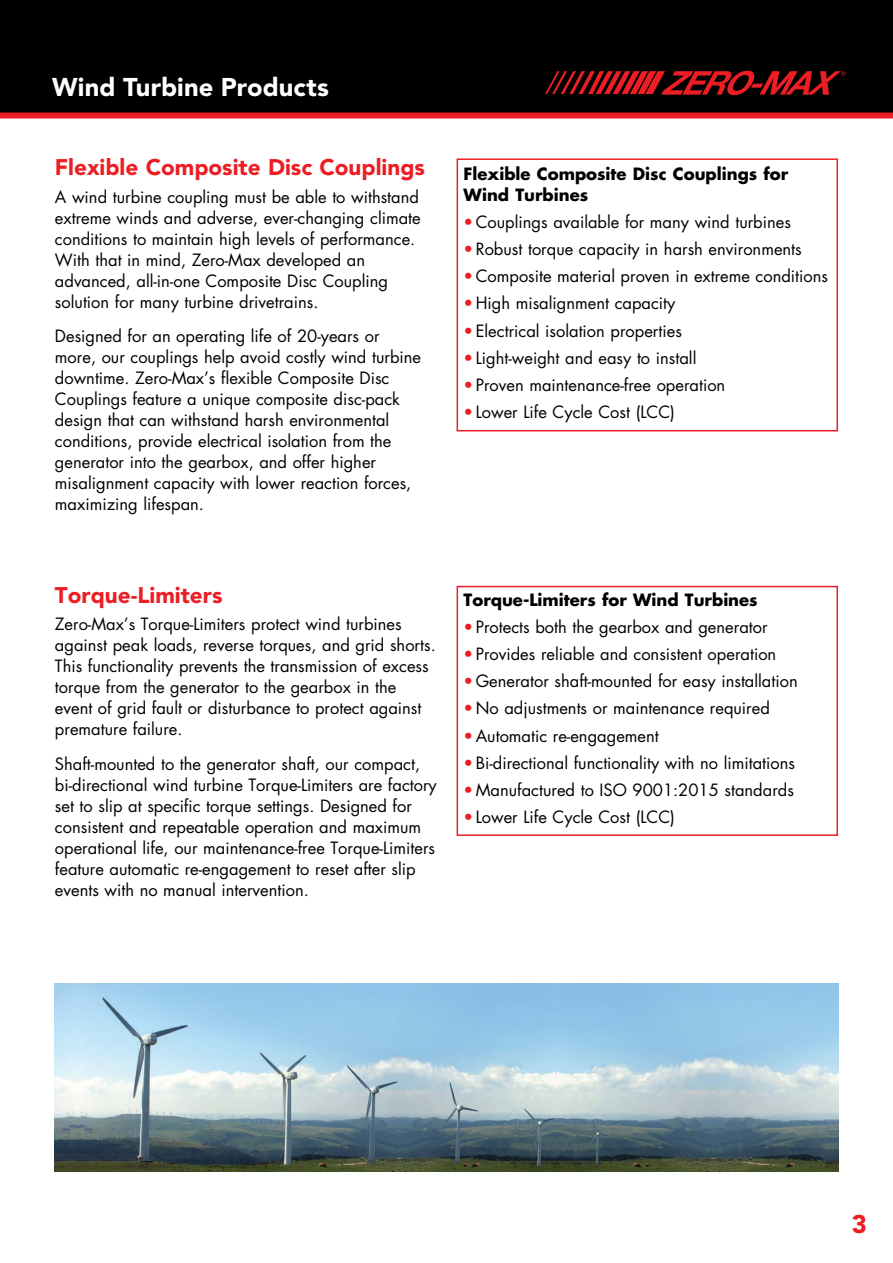
<style>
.page{position:relative;width:893px;height:1263px;background:#fff}
.page>*{position:absolute;margin:0;border:0;box-sizing:border-box;transform-origin:0 0}
.t1{font:900 25.5px "Avenir LT Std";letter-spacing:.005em;color:#fff}
.t2{font:900 25.5px "Avenir LT Std";color:#ed1d24}
.t3{font:900 22.5px "Avenir LT Std";color:#ed1d24}
.t4{font:16.5px/21px "Futura Std";color:#000}
.t5{font:700 16.5px/21px "Futura Std";color:#000}
.s1{color:#ed1d24}
</style>
<div class="page">
<div style="left:0;top:0;width:893px;height:118px;background:#000"></div>
<div style="left:0;top:113px;width:893px;height:6px;background:#ed1d24"></div>
<svg style="left:545px;top:71px;width:301px;height:24px"></svg>
<img style="left:55px;top:983px;width:783px;height:188px">
<div style="left:457px;top:586px;width:381px;height:250px;border:2px solid #ed1d24"></div>
<div style="left:457px;top:158px;width:381px;height:273px;border:2px solid #ed1d24"></div>
<h1 class="t1" style="left:52px;top:72px;width:278px">Wind Turbine Products</h1>
<h2 class="t3" style="left:55px;top:154px;width:371px">Flexible Composite Disc Couplings</h2>
<p class="t4" style="left:55px;top:186px;width:367px">A wind turbine coupling must be able to withstand extreme winds and adverse, ever-changing climate conditions to maintain high levels of performance.<br>With that in mind, Zero-Max developed an advanced, all-in-one Composite Disc Coupling solution for many turbine drivetrains.</p>
<p class="t4" style="left:55px;top:326px;width:368px">Designed for an operating life of 20-years or more, our couplings help avoid costly wind turbine downtime. Zero-Max’s flexible Composite Disc Couplings feature a unique composite disc-pack design that can withstand harsh environmental conditions, provide electrical isolation from the generator into the gearbox, and offer higher misalignment capacity with lower reaction forces, maximizing lifespan.</p>
<p class="t5" style="left:464px;top:163px;width:326px">Flexible Composite Disc Couplings for<br>Wind Turbines</p>
<p class="t4" style="left:464px;top:212px;width:329px"><span class="s1">•</span>Couplings available for many wind turbines</p>
<p class="t4" style="left:464px;top:239px;width:340px"><span class="s1">•</span>Robust torque capacity in harsh environments</p>
<p class="t4" style="left:464px;top:266px;width:366px"><span class="s1">•</span>Composite material proven in extreme conditions</p>
<p class="t4" style="left:464px;top:293px;width:213px"><span class="s1">•</span>High misalignment capacity</p>
<p class="t4" style="left:464px;top:320px;width:220px"><span class="s1">•</span>Electrical isolation properties</p>
<p class="t4" style="left:464px;top:347px;width:234px"><span class="s1">•</span>Light-weight and easy to install</p>
<p class="t4" style="left:464px;top:375px;width:263px"><span class="s1">•</span>Proven maintenance-free operation</p>
<p class="t4" style="left:464px;top:402px;width:213px"><span class="s1">•</span>Lower Life Cycle Cost (LCC)</p>
<h2 class="t3" style="left:55px;top:581px;width:169px">Torque-Limiters</h2>
<p class="t4" style="left:55px;top:614px;width:382px">Zero-Max’s Torque-Limiters protect wind turbines against peak loads, reverse torques, and grid shorts.<br>This functionality prevents the transmission of excess torque from the generator to the gearbox in the event of grid fault or disturbance to protect against premature failure.</p>
<p class="t4" style="left:55px;top:753px;width:383px">Shaft-mounted to the generator shaft, our compact, bi-directional wind turbine Torque-Limiters are factory set to slip at specific torque settings. Designed for consistent and repeatable operation and maximum operational life, our maintenance-free Torque-Limiters feature automatic re-engagement to reset after slip events with no manual intervention.</p>
<p class="t5" style="left:464px;top:589px;width:296px">Torque-Limiters for Wind Turbines</p>
<p class="t4" style="left:464px;top:617px;width:305px"><span class="s1">•</span>Protects both the gearbox and generator</p>
<p class="t4" style="left:464px;top:644px;width:314px"><span class="s1">•</span>Provides reliable and consistent operation</p>
<p class="t4" style="left:464px;top:671px;width:336px"><span class="s1">•</span> Generator shaft-mounted for easy installation</p>
<p class="t4" style="left:464px;top:698px;width:308px"><span class="s1">•</span> No adjustments or maintenance required</p>
<p class="t4" style="left:464px;top:725px;width:197px"><span class="s1">•</span>Automatic re-engagement</p>
<p class="t4" style="left:464px;top:752px;width:333px"><span class="s1">•</span>Bi-directional functionality with no limitations</p>
<p class="t4" style="left:464px;top:779px;width:332px"><span class="s1">•</span>Manufactured to ISO 9001:2015 standards</p>
<p class="t4" style="left:464px;top:807px;width:213px"><span class="s1">•</span>Lower Life Cycle Cost (LCC)</p>
<h1 class="t2" style="left:852px;top:1209px;width:17px">3</h1>
</div>
